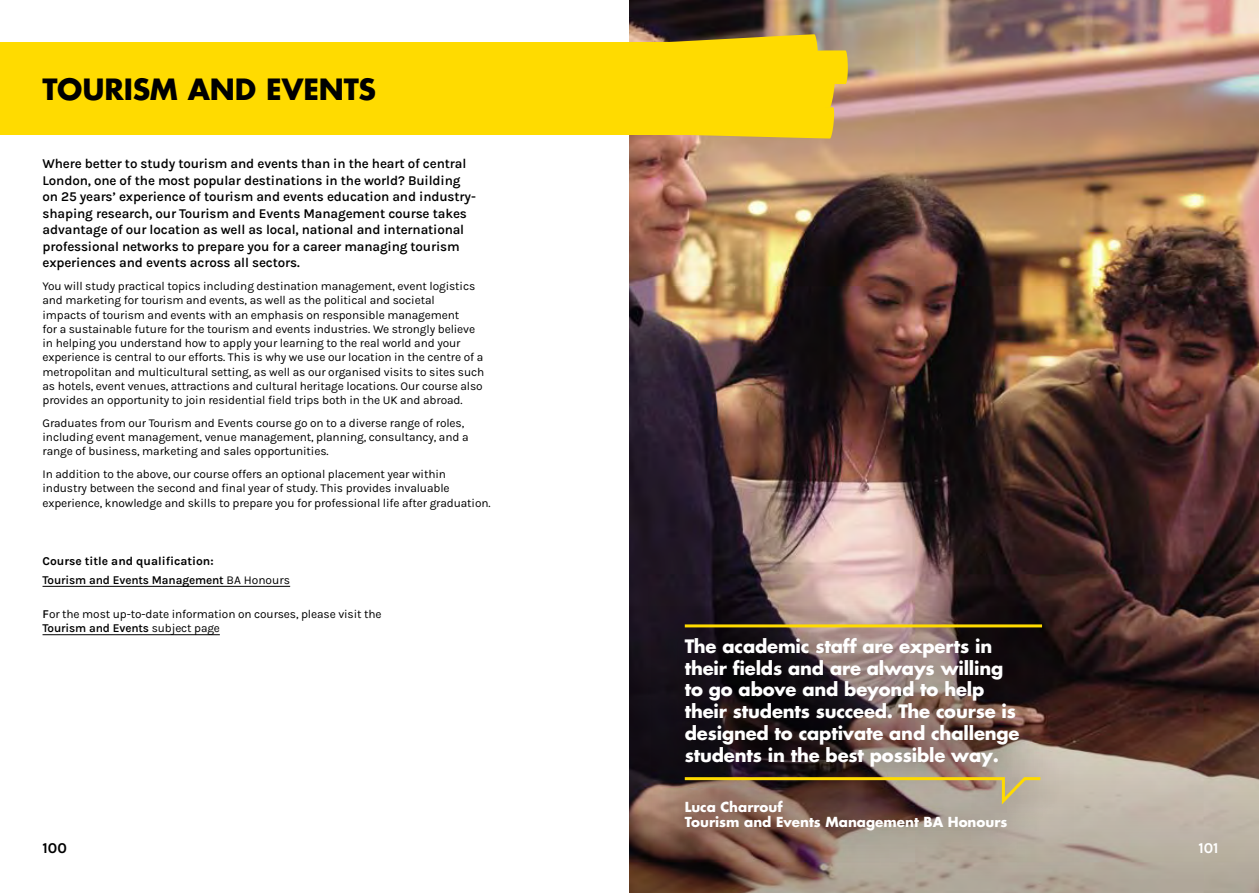
<style>
.page{position:relative;width:1259px;height:893px;background:#fff}
.page>*{position:absolute;margin:0;border:0;box-sizing:border-box;transform-origin:0 0}
.t1{font:700 28.5px "Futura LT Pro";letter-spacing:-.005em;color:#000}
.t2{font:700 18px/21.8px "Futura LT Pro";letter-spacing:-.01em;color:#fff}
.t3{font:15px "Karla";color:#000}
.t4{font:15px "Karla";color:#fff}
.t5{font:600 13.5px/16.5px "Karla";letter-spacing:-.01em;color:#000}
.t6{font:700 13.5px/15.8px "Futura LT Pro";color:#fff}
.t7{font:12px/14.2px "Karla";letter-spacing:-.01em;color:#000}
.s1{font-weight:600}
</style>
<div class="page">
<img style="left:629px;top:0;width:630px;height:594px">
<div style="left:0;top:43px;width:804px;height:92px;background:#ffdb00"></div>
<svg style="left:639px;top:34px;width:209px;height:105px"></svg>
<svg style="left:629px;top:594px;width:630px;height:299px;background:#746158"></svg>
<svg style="left:648px;top:586px;width:426px;height:279px;background:#5d4c49"></svg>
<hr style="left:685px;top:624px;width:357px;height:3px;background:#ffdb00">
<svg style="left:682px;top:776px;width:361px;height:32px;background:#8e7658"></svg>
<hr style="left:43px;top:586px;width:247px;height:1px;background:#000">
<hr style="left:43px;top:634px;width:177px;height:1px;background:#000">
<h1 class="t1" style="left:43px;top:68px;width:335px">TOURISM AND EVENTS</h1>
<p class="t5" style="left:43px;top:155px;width:435px">Where better to study tourism and events than in the heart of central London, one of the most popular destinations in the world? Building on 25 years’ experience of tourism and events education and industry&shy;shaping research, our Tourism and Events Management course takes advantage of our location as well as local, national and international professional networks to prepare you for a career managing tourism experiences and events across all sectors.</p>
<p class="t7" style="left:43px;top:279px;width:443px">You will study practical topics including destination management, event logistics and marketing for tourism and events, as well as the political and societal<br>impacts of tourism and events with an emphasis on responsible management<br>for a sustainable future for the tourism and events industries. We strongly believe in helping you understand how to apply your learning to the real world and your experience is central to our efforts. This is why we use our location in the centre of a metropolitan and multicultural setting, as well as our organised visits to sites such as hotels, event venues, attractions and cultural heritage locations. Our course also provides an opportunity to join residential field trips both in the UK and abroad.</p>
<p class="t7" style="left:43px;top:415px;width:427px">Graduates from our Tourism and Events course go on to a diverse range of roles, including event management, venue management, planning, consultancy, and a range of business, marketing and sales opportunities.</p>
<p class="t7" style="left:43px;top:467px;width:449px">In addition to the above, our course offers an optional placement year within industry between the second and final year of study. This provides invaluable experience, knowledge and skills to prepare you for professional life after graduation.</p>
<p class="t7" style="left:43px;top:551px;width:249px;line-height:19.2px">Course title and qualification:<br><span class="s1">Tourism and Events Management</span> BA Honours</p>
<p class="t7" style="left:43px;top:607px;width:341px"><span class="s1">F</span>or the most up-to-date information on courses, please visit the<br><span class="s1">Tourism and Events</span> subject page</p>
<h2 class="t2" style="left:685px;top:635px;width:336px">The academic staff are experts in their fields and are always willing to go above and beyond to help their students succeed. The course is designed to captivate and challenge students in the best possible way.</h2>
<p class="t6" style="left:685px;top:798px;width:324px">Luca Charrouf<br>Tourism and Events Management BA Honours</p>
<p class="t3" style="left:43px;top:838px;width:26px">100</p>
<p class="t4" style="left:1198px;top:838px;width:22px">101</p>
</div>
